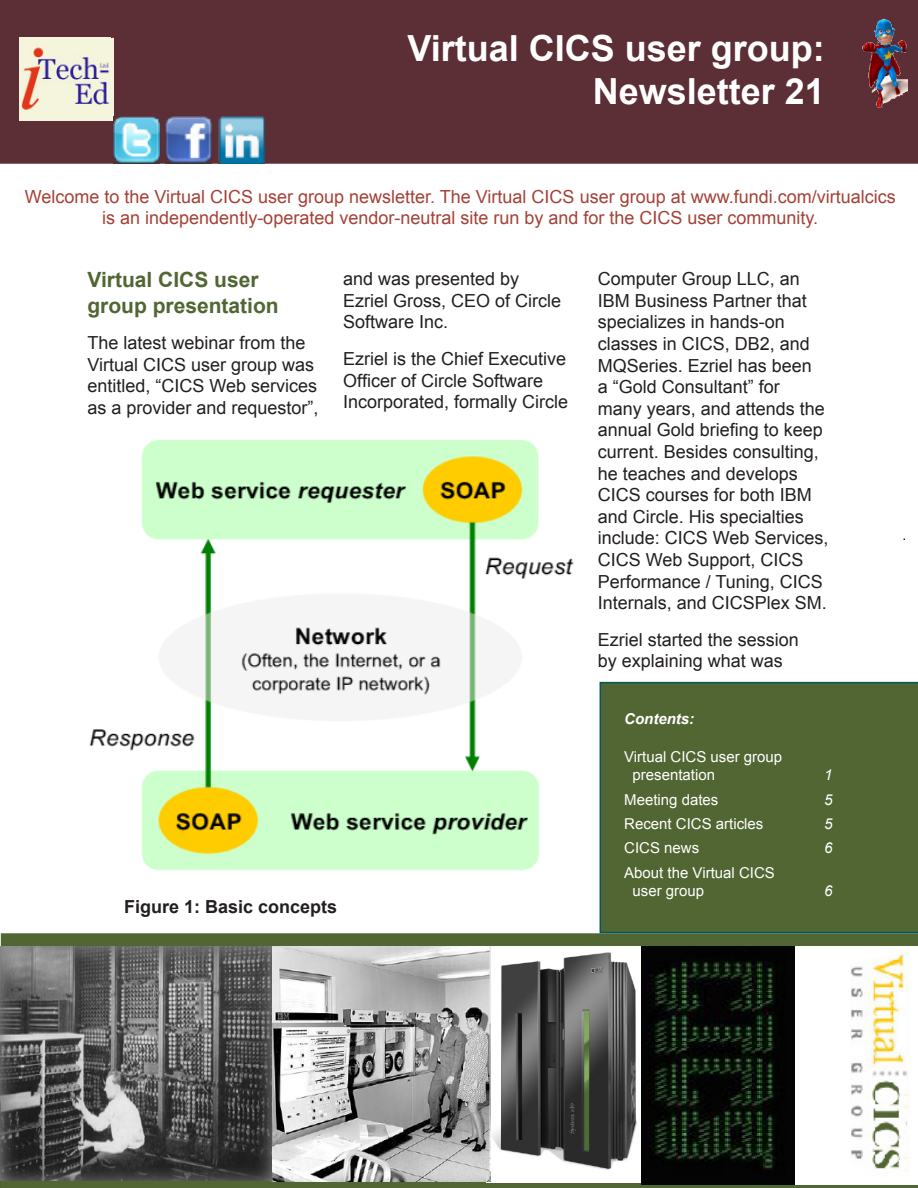
<style>
.page{position:relative;width:918px;height:1188px;background:#fff}
.page>*{position:absolute;margin:0;border:0;box-sizing:border-box;transform-origin:0 0}
.t1{font:700 36px "Arial";color:#fff}
.text{font:700 21px/25.2px "Arial";color:#526633}
.text-2{font:18px/21.6px "Arial";color:#231f20}
.text-3{font:18px/21.6px "Arial";color:#a44137;text-align:center}
.t2{font:700 18px "Arial";color:#231f20}
.contents{font:15px/18px "Arial";color:#fff}
.contents-2{font:italic 700 15px "Arial";color:#fff}
.contents-3{font:italic 15px "Arial";color:#fff}
</style>
<div class="page">
<div style="left:0;top:0;width:918px;height:164px;background:#5c2e36"></div>
<svg style="left:1px;top:933px;width:917px;height:255px;background:#566939"></svg>
<img style="left:491px;top:946px;width:151px;height:236px">
<img style="left:0;top:946px;width:491px;height:236px">
<div style="left:600px;top:682px;width:318px;height:251px;background:#526633"></div>
<img style="left:642px;top:946px;width:276px;height:238px">
<img style="left:19px;top:37px;width:95px;height:83px">
<img style="left:861px;top:15px;width:47px;height:95px">
<img style="left:851px;top:950px;width:58px;height:228px">
<img style="left:219px;top:117px;width:46px;height:46px">
<img style="left:114px;top:116px;width:46px;height:48px">
<img style="left:166px;top:116px;width:46px;height:48px">
<img style="left:89px;top:440px;width:485px;height:431px">
<p class="t1" style="left:407px;top:24px;width:419px">Virtual CICS user group:</p>
<p class="t1" style="left:593px;top:68px;width:234px">Newsletter 21</p>
<p class="text-3" style="left:25px;top:186px;width:873px">Welcome to the Virtual CICS user group newsletter. The Virtual CICS user group at www.fundi.com/virtualcics is an independently-operated vendor-neutral site run by and for the CICS user community.</p>
<p class="text" style="left:87px;top:268px;width:193px">Virtual CICS user group presentation</p>
<p class="text-2" style="left:87px;top:332px;width:233px">The latest webinar from the<br>Virtual CICS user group was entitled, “CICS Web services as a provider and requestor”,</p>
<p class="text-2" style="left:343px;top:268px;width:220px">and was presented by<br>Ezriel Gross, CEO of Circle<br>Software Inc.</p>
<p class="text-2" style="left:343px;top:348px;width:227px">Ezriel is the Chief Executive<br>Officer of Circle Software<br>Incorporated, formally Circle</p>
<p class="t2" style="left:124px;top:895px;width:215px">Figure 1: Basic concepts</p>
<p class="text-2" style="left:598px;top:268px;width:232px">Computer Group LLC, an<br>IBM Business Partner that specializes in hands-on classes in CICS, DB2, and<br>MQSeries. Ezriel has been<br>a “Gold Consultant” for<br>many years, and attends the annual Gold briefing to keep current. Besides consulting, he teaches and develops<br>CICS courses for both IBM and Circle. His specialties include: CICS Web Services,<br>CICS Web Support, CICS<br>Performance / Tuning, CICS<br>Internals, and CICSPlex SM.</p>
<p class="text-2" style="left:598px;top:629px;width:203px">Ezriel started the session by explaining what was</p>
<p class="contents-2" style="left:624px;top:709px;width:71px">Contents:</p>
<p class="contents" style="left:633px;top:748px;width:151px;text-indent:-8px">Virtual CICS user group presentation</p>
<p class="contents-3" style="left:824px;top:765px;width:10px">1</p>
<p class="contents" style="left:624px;top:790px;width:96px">Meeting dates</p>
<p class="contents-3" style="left:824px;top:790px;width:10px">5</p>
<p class="contents" style="left:624px;top:815px;width:141px">Recent CICS articles</p>
<p class="contents-3" style="left:824px;top:814px;width:10px">5</p>
<p class="contents" style="left:624px;top:839px;width:77px">CICS news</p>
<p class="contents-3" style="left:824px;top:838px;width:10px">6</p>
<p class="contents" style="left:633px;top:864px;width:144px;text-indent:-8px">About the Virtual CICS user group</p>
<p class="contents-3" style="left:824px;top:881px;width:10px">6</p>
</div>
